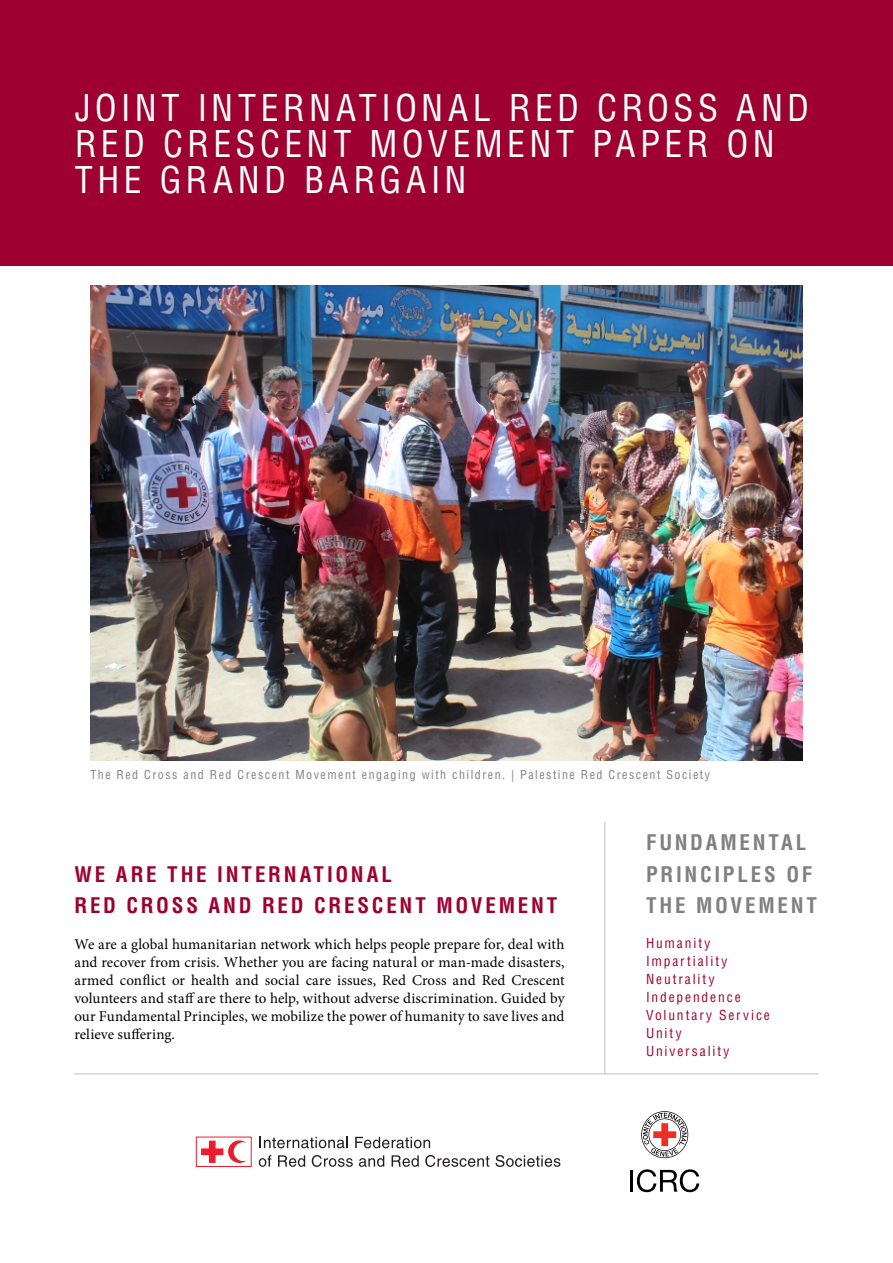
<style>
.page{position:relative;width:893px;height:1263px;background:#fff}
.page>*{position:absolute;margin:0;border:0;box-sizing:border-box;transform-origin:0 0}
.t1{font:condensed 36px/36px "Helvetica LT Std";letter-spacing:.12em;color:#fff}
.t2{font:700 condensed 21px "Helvetica LT Std";letter-spacing:.13em;color:#9e0131}
.t3{font:700 condensed 21px "Helvetica LT Std";letter-spacing:.13em;color:#808080}
.t4{font:15px/18px "Minion Pro";letter-spacing:.005em;color:#000;text-align:justify}
.t5{font:condensed 13.5px "Helvetica LT Std";letter-spacing:.14em;color:#9e0131}
.t6{font:condensed 12px "Helvetica LT Std";letter-spacing:.125em;color:#808080}
</style>
<div class="page">
<div style="left:0;top:0;width:893px;height:265px;background:#9e0131"></div>
<img style="left:91px;top:286px;width:711px;height:474px">
<hr style="left:605px;top:822px;width:1px;height:252px;background:#bfbfbf">
<svg style="left:641px;top:1111px;width:47px;height:47px"></svg>
<hr style="left:630px;top:1170px;width:3px;height:22px;background:#000">
<svg style="left:637px;top:1169px;width:62px;height:23px"></svg>
<svg style="left:260px;top:1137px;width:88px;height:11px"></svg>
<svg style="left:355px;top:1137px;width:75px;height:11px"></svg>
<svg style="left:259px;top:1155px;width:12px;height:12px"></svg>
<svg style="left:278px;top:1155px;width:27px;height:12px"></svg>
<svg style="left:312px;top:1155px;width:41px;height:12px"></svg>
<svg style="left:359px;top:1155px;width:25px;height:12px"></svg>
<svg style="left:392px;top:1155px;width:27px;height:12px"></svg>
<svg style="left:425px;top:1155px;width:64px;height:12px"></svg>
<svg style="left:495px;top:1155px;width:65px;height:12px"></svg>
<svg style="left:201px;top:1140px;width:46px;height:23px"></svg>
<div style="left:196px;top:1136px;width:56px;height:31px;border:1px solid #ee1b2c"></div>
<hr style="left:74px;top:1073px;width:745px;height:1px;background:#bfbfbf">
<p class="t1" style="left:75px;top:90px;width:736px">JOINT INTERNATIONAL RED CROSS AND<br>RED CRESCENT MOVEMENT PAPER ON<br>THE GRAND BARGAIN</p>
<p class="t6" style="left:90px;top:767px;width:621px">The Red Cross and Red Crescent Movement engaging with children. | Palestine Red Crescent Society</p>
<p class="t2" style="left:74px;top:861px;width:319px">WE ARE THE INTERNATIONAL</p>
<p class="t2" style="left:74px;top:892px;width:484px">RED CROSS AND RED CRESCENT MOVEMENT</p>
<p class="t4" style="left:74px;top:935px;width:492px">We are a global humanitarian network which helps people prepare for, deal with and recover from crisis. Whether you are facing natural or man-made disasters, armed conflict or health and social care issues, Red Cross and Red Crescent volunteers and staff are there to help, without adverse discrimination. Guided by our Fundamental Principles, we mobilize the power of humanity to save lives and relieve suffering.</p>
<p class="t3" style="left:646px;top:829px;width:162px">FUNDAMENTAL</p>
<p class="t3" style="left:646px;top:861px;width:168px">PRINCIPLES OF</p>
<p class="t3" style="left:646px;top:892px;width:172px">THE MOVEMENT</p>
<p class="t5" style="left:646px;top:934px;width:66px">Humanity</p>
<p class="t5" style="left:646px;top:952px;width:83px">Impartiality</p>
<p class="t5" style="left:646px;top:970px;width:70px">Neutrality</p>
<p class="t5" style="left:646px;top:988px;width:96px">Independence</p>
<p class="t5" style="left:646px;top:1006px;width:125px">Voluntary Service</p>
<p class="t5" style="left:646px;top:1024px;width:37px">Unity</p>
<p class="t5" style="left:646px;top:1042px;width:85px">Universality</p>
</div>
